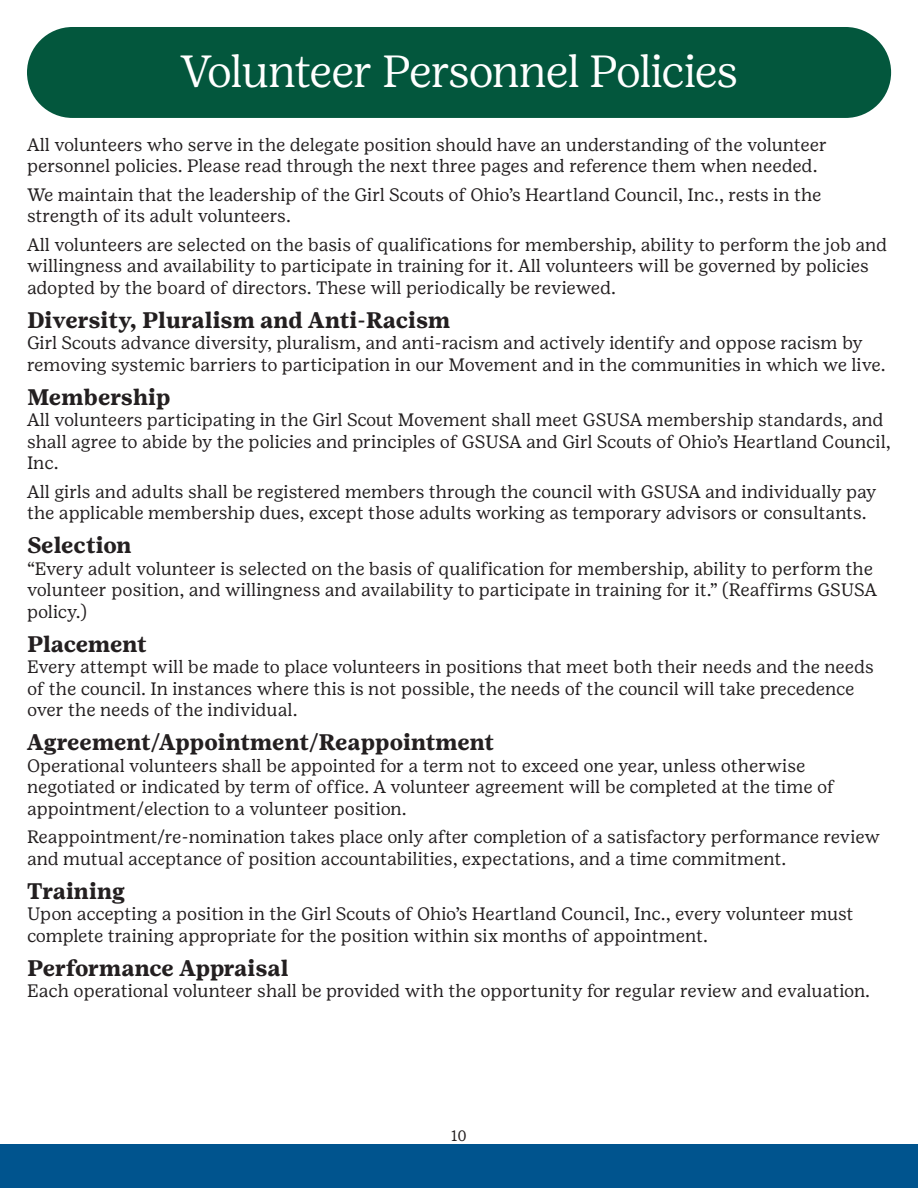
<style>
.page{position:relative;width:918px;height:1188px;background:#fff}
.page>*{position:absolute;margin:0;border:0;box-sizing:border-box;transform-origin:0 0}
.t1{font:300 45px "Girl Scout Display";letter-spacing:-.01em;color:#fff}
.t2{font:700 22.5px "Girl Scout Text";color:#231f20}
.t3{font:18px/21.6px "Girl Scout Text";color:#231f20}
.t4{font:15px "Girl Scout Text";color:#231f20}
</style>
<div class="page">
<div style="left:27px;top:27px;width:864px;height:91px;background:#03573d;border-radius:45px"></div>
<div style="left:0;top:1145px;width:918px;height:43px;background:#00548e"></div>
<p class="t1" style="left:180px;top:46px;width:559px">Volunteer Personnel Policies</p>
<p class="t3" style="left:27px;top:134px;width:802px">All volunteers who serve in the delegate position should have an understanding of the volunteer personnel policies. Please read through the next three pages and reference them when needed.</p>
<p class="t3" style="left:27px;top:184px;width:796px">We maintain that the leadership of the Girl Scouts of Ohio’s Heartland Council, Inc., rests in the strength of its adult volunteers.</p>
<p class="t3" style="left:27px;top:234px;width:862px">All volunteers are selected on the basis of qualifications for membership, ability to perform the job and willingness and availability to participate in training for it. All volunteers will be governed by policies adopted by the board of directors. These will periodically be reviewed.</p>
<p class="t2" style="left:27px;top:307px;width:425px">Diversity, Pluralism and Anti-Racism</p>
<p class="t3" style="left:27px;top:332px;width:860px">Girl Scouts advance diversity, pluralism, and anti-racism and actively identify and oppose racism by removing systemic barriers to participation in our Movement and in the communities in which we live.</p>
<p class="t2" style="left:27px;top:384px;width:145px">Membership</p>
<p class="t3" style="left:27px;top:409px;width:865px">All volunteers participating in the Girl Scout Movement shall meet GSUSA membership standards, and shall agree to abide by the policies and principles of GSUSA and Girl Scouts of Ohio’s Heartland Council,<br>Inc.</p>
<p class="t3" style="left:27px;top:481px;width:851px">All girls and adults shall be registered members through the council with GSUSA and individually pay the applicable membership dues, except those adults working as temporary advisors or consultants.</p>
<p class="t2" style="left:27px;top:532px;width:106px">Selection</p>
<p class="t3" style="left:27px;top:558px;width:852px">“Every adult volunteer is selected on the basis of qualification for membership, ability to perform the volunteer position, and willingness and availability to participate in training for it.” (Reaffirms GSUSA policy.)</p>
<p class="t2" style="left:27px;top:631px;width:122px">Placement</p>
<p class="t3" style="left:27px;top:656px;width:849px">Every attempt will be made to place volunteers in positions that meet both their needs and the needs of the council. In instances where this is not possible, the needs of the council will take precedence over the needs of the individual.</p>
<p class="t2" style="left:27px;top:729px;width:469px">Agreement/Appointment/Reappointment</p>
<p class="t3" style="left:27px;top:755px;width:809px">Operational volunteers shall be appointed for a term not to exceed one year, unless otherwise negotiated or indicated by term of office. A volunteer agreement will be completed at the time of appointment/election to a volunteer position.</p>
<p class="t3" style="left:27px;top:826px;width:855px">Reappointment/re-nomination takes place only after completion of a satisfactory performance review and mutual acceptance of position accountabilities, expectations, and a time commitment.</p>
<p class="t2" style="left:27px;top:878px;width:100px">Training</p>
<p class="t3" style="left:27px;top:903px;width:828px">Upon accepting a position in the Girl Scouts of Ohio’s Heartland Council, Inc., every volunteer must complete training appropriate for the position within six months of appointment.</p>
<p class="t2" style="left:27px;top:955px;width:263px">Performance Appraisal</p>
<p class="t3" style="left:27px;top:980px;width:845px">Each operational volunteer shall be provided with the opportunity for regular review and evaluation.</p>
<p class="t4" style="left:451px;top:1127px;width:17px">10</p>
</div>
